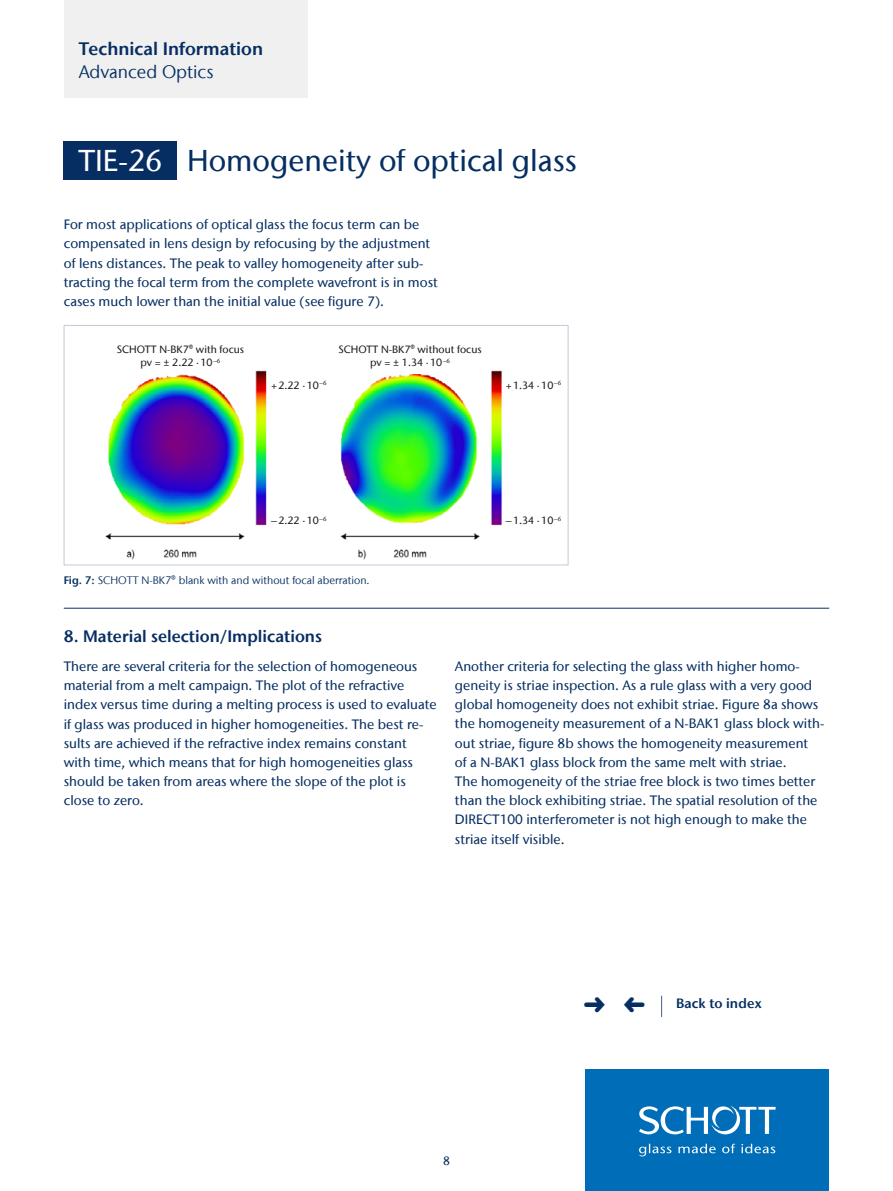
<style>
.page{position:relative;width:893px;height:1191px;background:#fff}
.page>*{position:absolute;margin:0;border:0;box-sizing:border-box;transform-origin:0 0}
.t1{font:500 30px "Stone Sans IIITC Com";color:#062e62}
.t2{font:600 18px "Stone Sans IIITC Com";color:#062e62}
.t3{font:18px "Stone Sans IIITC Com";color:#062e62}
.t4{font:600 16.5px "Stone Sans IIITC Com";color:#062e62}
.t5{font:500 13.5px/19.2px "Stone Sans IIITC Com";color:#062e62}
.t6{font:600 13.5px "Stone Sans IIITC Com";letter-spacing:.01em;color:#062e62}
.t7{font:500 12px "Stone Sans IIITC Com";color:#062e62}
.t8{font:10.8px "Stone Sans IIITC Com";color:#062e62}
.t9{font:500 10.5px/13.5px "Stone Sans IIITC Com";color:#1a1a18;text-align:center}
.s1{color:#fff}
.s2{font-weight:600}
</style>
<div class="page">
<div style="left:64px;top:0;width:244px;height:98px;background:#f0f0f0"></div>
<div style="left:585px;top:1069px;width:244px;height:122px;background:#006db8"></div>
<svg style="left:639px;top:1105px;width:137px;height:51px"></svg>
<div style="left:64px;top:142px;width:113px;height:38px;background:#062e62"></div>
<svg style="left:661px;top:995px;width:1px;height:22px"></svg>
<img style="left:105px;top:370px;width:398px;height:190px">
<div style="left:64px;top:325px;width:504px;height:240px;border:1px solid #c1cbd8"></div>
<div style="left:115px;top:338px;width:131px;height:35px;background:#fff"></div>
<div style="left:336px;top:338px;width:148px;height:35px;background:#fff"></div>
<div style="left:268px;top:374px;width:62px;height:18px;background:#fff"></div>
<div style="left:268px;top:510px;width:62px;height:17px;background:#fff"></div>
<hr style="left:64px;top:608px;width:765px;height:1px;background:#062e62">
<h2 class="t2" style="left:79px;top:38px;width:186px">Technical Information</h2>
<h2 class="t3" style="left:79px;top:60px;width:136px">Advanced Optics</h2>
<h1 class="t1" style="left:78px;top:142px;width:500px"><span class="s1">TIE-26</span> Homogeneity of optical glass</h1>
<p class="t5" style="left:64px;top:215px;width:376px">For most applications of optical glass the focus term can be compensated in lens design by refocusing by the adjustment of lens distances. The peak to valley homogeneity after sub&shy;tracting the focal term from the complete wavefront is in most cases much lower than the initial value (see figure 7).</p>
<p class="t9" style="left:117px;top:342px;width:129px">SCHOTT N-BK7® with focus pv = ± 2.22 ∙10<sup>–6</sup></p>
<p class="t9" style="left:338px;top:342px;width:145px">SCHOTT N-BK7® without focus pv = ± 1.34 ∙10<sup>–6</sup></p>
<p class="t9" style="left:271px;top:378px;width:57px">+2.22 ∙10<sup>–6</sup></p>
<p class="t9" style="left:506px;top:378px;width:57px">+1.34 ∙10<sup>–6</sup></p>
<p class="t9" style="left:271px;top:513px;width:57px">–2.22 ∙10<sup>–6</sup></p>
<p class="t8" style="left:64px;top:574px;width:307px"><span class="s2">Fig. 7:</span> SCHOTT N-BK7® blank with and without focal aberration.</p>
<p class="t9" style="left:506px;top:513px;width:57px">–1.34 ∙10<sup>–6</sup></p>
<p class="t4" style="left:64px;top:626px;width:260px">8. Material selection/Implications</p>
<p class="t5" style="left:64px;top:656px;width:374px">There are several criteria for the selection of homogeneous material from a melt campaign. The plot of the refractive index versus time during a melting process is used to evaluate if glass was produced in higher homogeneities. The best re&shy;sults are achieved if the refractive index remains constant with time, which means that for high homogeneities glass should be taken from areas where the slope of the plot is close to zero.</p>
<p class="t5" style="left:455px;top:656px;width:371px">Another criteria for selecting the glass with higher homo&shy;geneity is striae inspection. As a rule glass with a very good global homogeneity does not exhibit striae. Figure 8a shows the homogeneity measurement of a N-BAK1 glass block with&shy;out striae, figure 8b shows the homogeneity measurement<br>of a N-BAK1 glass block from the same melt with striae.<br>The homogeneity of the striae free block is two times better than the block exhibiting striae. The spatial resolution of the DIRECT100 interferometer is not high enough to make the striae itself visible.</p>
<p class="t7" style="left:443px;top:1153px;width:8px">8</p>
<p class="t6" style="left:676px;top:995px;width:87px">Back to index</p>
</div>
